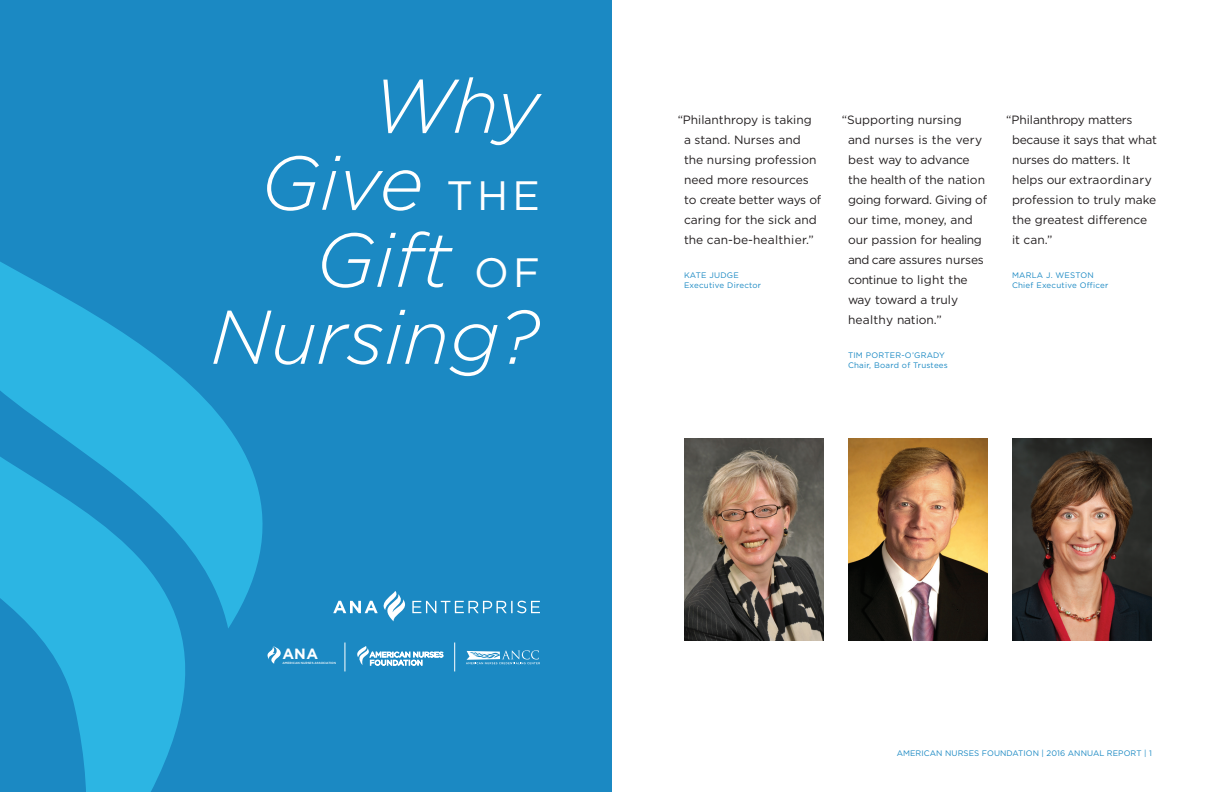
<style>
.page{position:relative;width:1224px;height:792px;background:#fff}
.page>*{position:absolute;margin:0;border:0;box-sizing:border-box;transform-origin:0 0}
.IFC{font:italic 300 76px/77px "Gotham";color:#fff;text-align:right}
.t1{font:700 14.8px "Gotham";color:#fff}
.P1_QUOTES{font:12px/20px "Gotham";color:#231f20}
.CALLOUT_ATTRIB{font:8px/10px "Gotham";letter-spacing:.03em;color:#1b89c3}
.PG___R{font:8px "Gotham";letter-spacing:.01em;color:#1b89c3}
.t2{font:500 3px "Gotham";color:#fff}
.s1{font-weight:400;font-style:normal;font-size:41px}
</style>
<div class="page">
<div style="left:0;top:0;width:612px;height:792px;background:#1b89c3"></div>
<svg style="left:33px;top:629px;width:152px;height:163px;fill:#2cb5e3"></svg>
<svg style="left:0;top:262px;width:263px;height:367px;fill:#2cb5e3"></svg>
<img style="left:848px;top:438px;width:140px;height:203px">
<img style="left:684px;top:438px;width:140px;height:203px">
<img style="left:1012px;top:438px;width:140px;height:203px">
<svg style="left:466px;top:650px;width:74px;height:14px"></svg>
<svg style="left:357px;top:646px;width:86px;height:19px"></svg>
<svg style="left:345px;top:643px;width:1px;height:28px"></svg>
<svg style="left:454px;top:643px;width:1px;height:28px"></svg>
<svg style="left:267px;top:646px;width:14px;height:18px"></svg>
<svg style="left:333px;top:591px;width:207px;height:30px"></svg>
<p class="IFC" style="left:211px;top:65px;width:331px">Why<br>Give <span class="s1">THE<br></span>Gift <span class="s1">OF<br></span>Nursing?</p>
<p class="t1" style="left:283px;top:644px;width:37px">ANA</p>
<p class="t2" style="left:283px;top:661px;width:55px">AMERICAN NURSES ASSOCIATION</p>
<p class="P1_QUOTES" style="left:684px;top:110px;width:139px;text-indent:-6px">“Philanthropy is taking a stand. Nurses and the nursing profession need more resources to create better ways of caring for the sick and the can-be-healthier.”</p>
<p class="CALLOUT_ATTRIB" style="left:684px;top:270px;width:79px">KATE JUDGE<br>Executive Director</p>
<p class="P1_QUOTES" style="left:848px;top:110px;width:141px;text-indent:-6px">“Supporting nursing<br>and nurses is the very best way to advance the health of the nation going forward. Giving of our time, money, and our passion for healing and care assures nurses continue to light the way toward a truly healthy nation.”</p>
<p class="CALLOUT_ATTRIB" style="left:848px;top:350px;width:101px">TIM PORTER-O’GRADY<br>Chair, Board of Trustees</p>
<p class="P1_QUOTES" style="left:1012px;top:110px;width:147px;text-indent:-6px">“Philanthropy matters because it says that what nurses do matters. It helps our extraordinary profession to truly make the greatest difference it can.”</p>
<p class="CALLOUT_ATTRIB" style="left:1012px;top:270px;width:98px">MARLA J. WESTON<br>Chief Executive Officer</p>
<p class="PG___R" style="left:897px;top:748px;width:257px">AMERICAN NURSES FOUNDATION | 2016 ANNUAL REPORT | 1</p>
</div>
